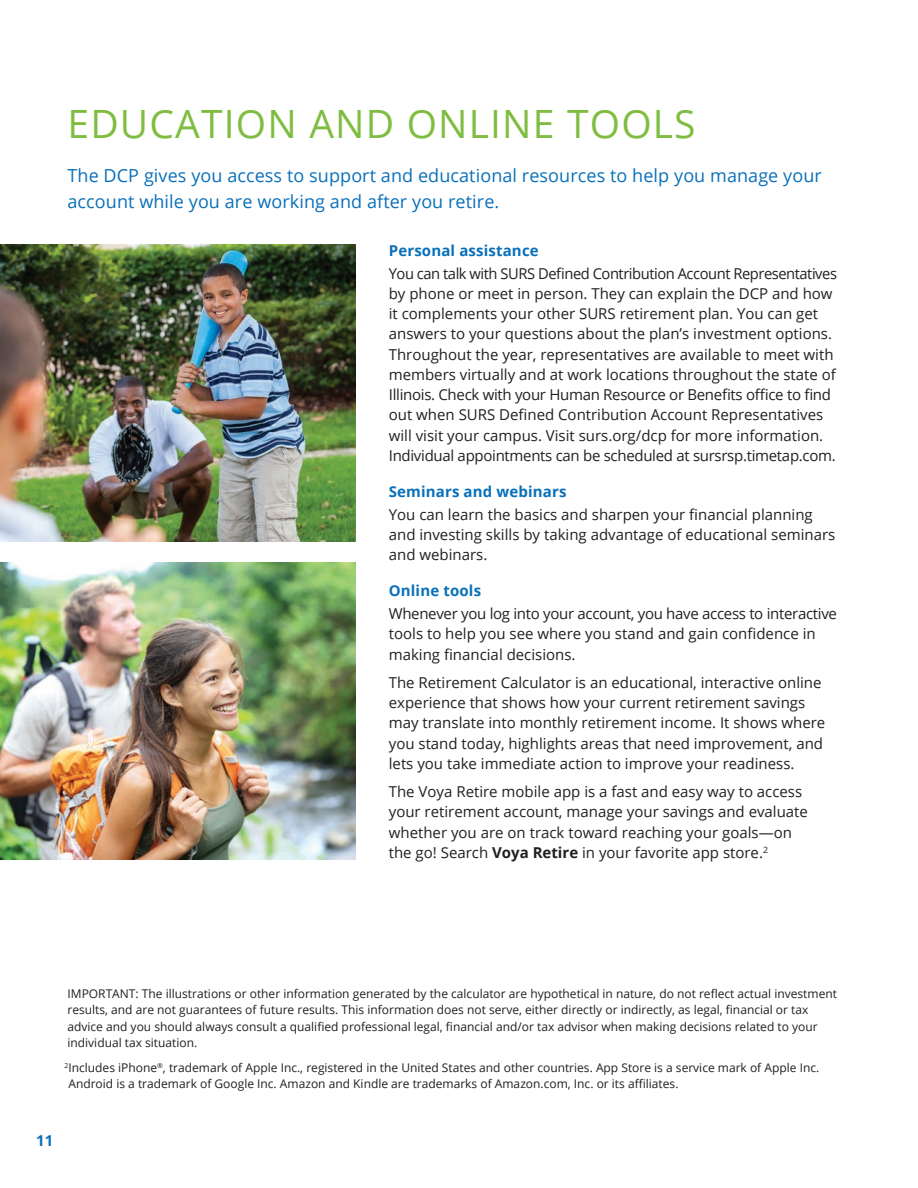
<style>
.page{position:relative;width:918px;height:1188px;background:#fff}
.page>*{position:absolute;margin:0;border:0;box-sizing:border-box;transform-origin:0 0}
.t1{font:39px "Open Sans";letter-spacing:.03em;color:#7fbd41}
.t2{font:18px/25.5px "Open Sans";letter-spacing:.005em;color:#0970b9}
.t3{font:15px/20.2px "Open Sans";color:#231f20}
.t4{font:700 15px "Open Sans";letter-spacing:.01em;color:#0970b9}
.t5{font:12px/16.5px "Open Sans";color:#231f20}
.s1{font-weight:700}
</style>
<div class="page">
<img style="left:0;top:244px;width:355px;height:298px">
<img style="left:0;top:562px;width:355px;height:298px">
<h1 class="t1" style="left:68px;top:97px;width:630px">EDUCATION AND ONLINE TOOLS</h1>
<p class="t2" style="left:68px;top:162px;width:756px">The DCP gives you access to support and educational resources to help you manage your account while you are working and after you retire.</p>
<p class="t4" style="left:389px;top:240px;width:151px">Personal assistance</p>
<p class="t3" style="left:389px;top:263px;width:450px">You can talk with SURS Defined Contribution Account Representatives by phone or meet in person. They can explain the DCP and how it complements your other SURS retirement plan. You can get answers to your questions about the plan’s investment options.<br>Throughout the year, representatives are available to meet with members virtually and at work locations throughout the state of Illinois. Check with your Human Resource or Benefits office to find out when SURS Defined Contribution Account Representatives will visit your campus. Visit surs.org/dcp for more information.<br>Individual appointments can be scheduled at sursrsp.timetap.com.</p>
<p class="t4" style="left:389px;top:481px;width:179px">Seminars and webinars</p>
<p class="t3" style="left:389px;top:504px;width:448px">You can learn the basics and sharpen your financial planning and investing skills by taking advantage of educational seminars and webinars.</p>
<p class="t4" style="left:389px;top:580px;width:94px">Online tools</p>
<p class="t3" style="left:389px;top:603px;width:450px">Whenever you log into your account, you have access to interactive tools to help you see where you stand and gain confidence in making financial decisions.</p>
<p class="t3" style="left:389px;top:672px;width:438px">The Retirement Calculator is an educational, interactive online experience that shows how your current retirement savings may translate into monthly retirement income. It shows where you stand today, highlights areas that need improvement, and lets you take immediate action to improve your readiness.</p>
<p class="t3" style="left:389px;top:781px;width:421px">The Voya Retire mobile app is a fast and easy way to access your retirement account, manage your savings and evaluate whether you are on track toward reaching your goals—on the go! Search <span class="s1">Voya Retire</span> in your favorite app store.<sup>2</sup></p>
<p class="t5" style="left:68px;top:985px;width:771px">IMPORTANT: The illustrations or other information generated by the calculator are hypothetical in nature, do not reflect actual investment results, and are not guarantees of future results. This information does not serve, either directly or indirectly, as legal, financial or tax advice and you should always consult a qualified professional legal, financial and/or tax advisor when making decisions related to your individual tax situation.</p>
<p class="t5" style="left:68px;top:1059px;width:752px;text-indent:-4px"><sup>2</sup>Includes iPhone<sup>®</sup>, trademark of Apple Inc., registered in the United States and other countries. App Store is a service mark of Apple Inc.<br>Android is a trademark of Google Inc. Amazon and Kindle are trademarks of Amazon.com, Inc. or its affiliates.</p>
<p class="t4" style="left:36px;top:1130px;width:19px">11</p>
</div>
